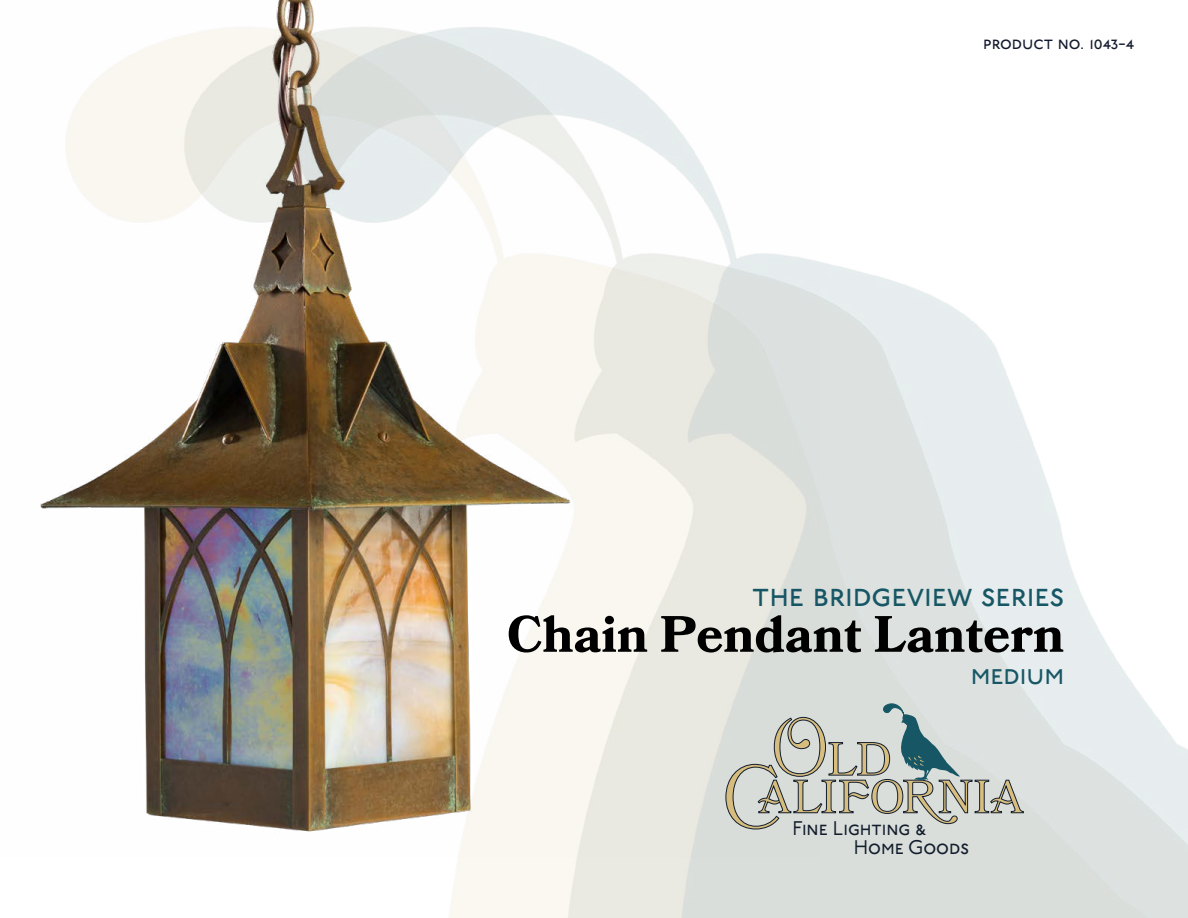
<style>
.page{position:relative;width:1188px;height:918px;background:#fff}
.page>*{position:absolute;margin:0;border:0;box-sizing:border-box;transform-origin:0 0}
.t1{font:700 51px "Bookmania";color:#000}
.t2{font:46.5px "Bookmania";letter-spacing:.025em;color:#d7be7f}
.t3{font:33px "P22 Underground Bk P";color:#175765}
.t4{font:28.5px "P22 Underground Bk P";color:#175765}
.t5{font:19.8px/18.1px "P22 Underground Bk P";color:#131e2d}
.t6{font:18px "P22 Underground Bk P";color:#131a2d}
.s1{font-weight:300;font-size:80.85px}
.s2{font-size:64.95px}
</style>
<div class="page">
<svg style="left:819px;top:702px;width:205px;height:127px;background:#c1c9c9"></svg>
<img style="left:40px;top:0;width:779px;height:857px">
<p class="t6" style="left:983px;top:33px;width:152px">product no. 1043-4</p>
<h3 class="t3" style="left:752px;top:576px;width:314px">the bridgeview series</h3>
<h1 class="t1" style="left:507px;top:604px;width:559px">Chain Pendant Lantern</h1>
<h3 class="t4" style="left:971px;top:659px;width:95px">medium</h3>
<h2 class="t2" style="left:770px;top:732px;width:123px"><span class="s1">O</span>LD</h2>
<h2 class="t2" style="left:723px;top:770px;width:301px"><span class="s2">C</span> ALIFORNIA</h2>
<p class="t5" style="left:854px;top:820px;width:117px;text-indent:-61px">Fine Lighting &amp;<br>Home Goods</p>
</div>
